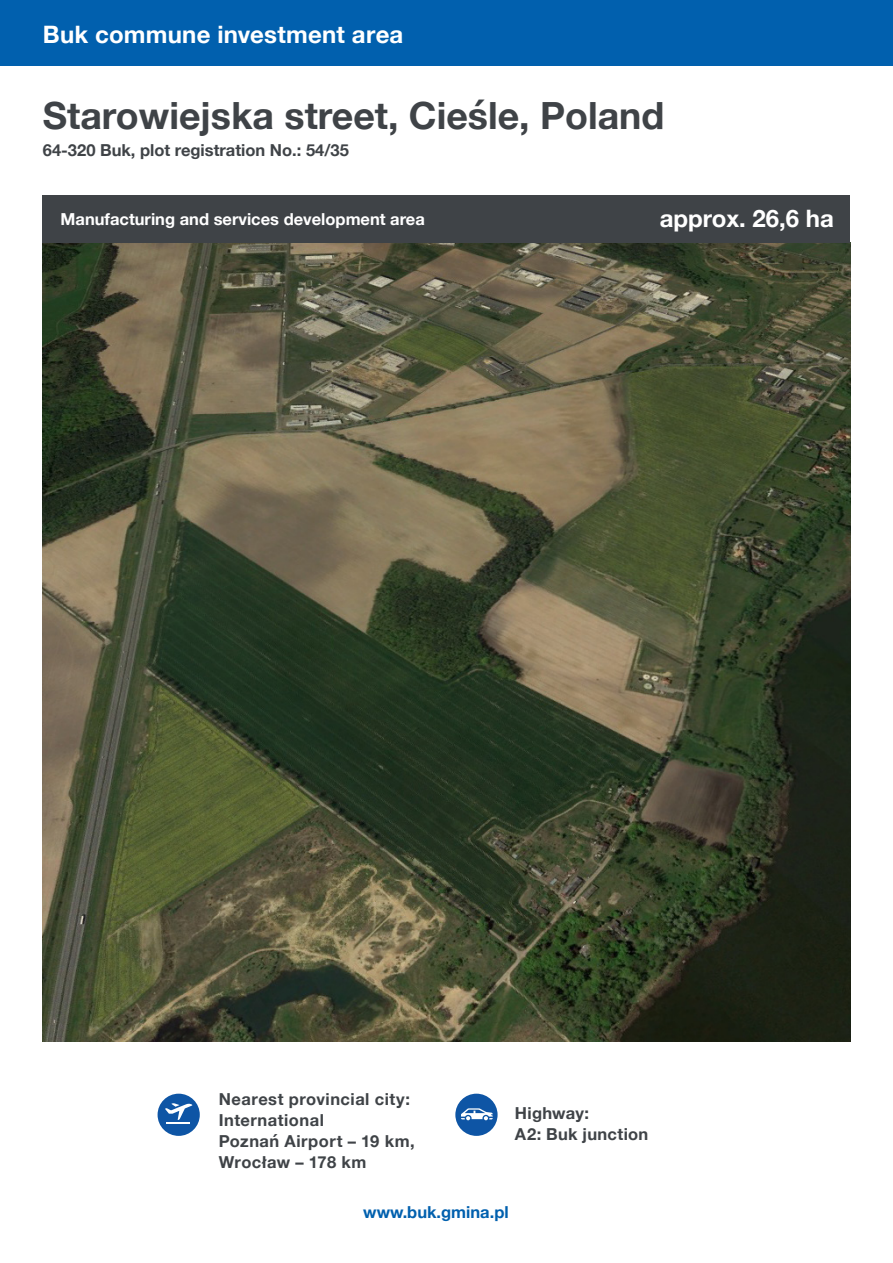
<style>
.page{position:relative;width:893px;height:1263px;background:#fff}
.page>*{position:absolute;margin:0;border:0;box-sizing:border-box;transform-origin:0 0}
.t1{font:700 37.5px "Helvetica Neue";color:#3f4347}
.t2{font:700 24px "Helvetica Neue";letter-spacing:.005em;color:#fff}
.t3{font:700 16.5px/21px "Helvetica Neue";letter-spacing:.025em;color:#3f4347}
.t4{font:700 16.5px "Helvetica Neue";color:#fff}
.t5{font:700 16.5px "Helvetica Neue";color:#3f4347}
.t6{font:700 16.5px "Helvetica Neue";color:#0160ae}
</style>
<div class="page">
<img style="left:43px;top:243px;width:807px;height:799px">
<div style="left:0;top:0;width:893px;height:66px;background:#0160ae"></div>
<div style="left:455px;top:1094px;width:43px;height:42px;background:#0e55a5;border-radius:50%"></div>
<svg style="left:461px;top:1108px;width:32px;height:12px"></svg>
<div style="left:158px;top:1094px;width:42px;height:42px;background:#0e55a5;border-radius:50%"></div>
<svg style="left:165px;top:1103px;width:27px;height:17px"></svg>
<hr style="left:167px;top:1122px;width:23px;height:2px;background:#fff">
<div style="left:43px;top:195px;width:807px;height:48px;background:#3f4347"></div>
<p class="t2" style="left:43px;top:16px;width:362px">Buk commune investment area</p>
<p class="t1" style="left:43px;top:86px;width:623px">Starowiejska street, Cieśle, Poland</p>
<p class="t5" style="left:43px;top:137px;width:307px">64-320 Buk, plot registration No.: 54/35</p>
<p class="t4" style="left:61px;top:206px;width:366px">Manufacturing and services development area</p>
<p class="t2" style="left:660px;top:199px;width:176px">approx. 26,6 ha</p>
<p class="t3" style="left:219px;top:1089px;width:198px">Nearest provincial city:<br>International<br>Poznań Airport – 19 km,<br>Wrocław – 178 km</p>
<p class="t3" style="left:515px;top:1103px;width:135px">Highway:<br>A2: Buk junction</p>
<p class="t6" style="left:363px;top:1199px;width:147px">www.buk.gmina.pl</p>
</div>
